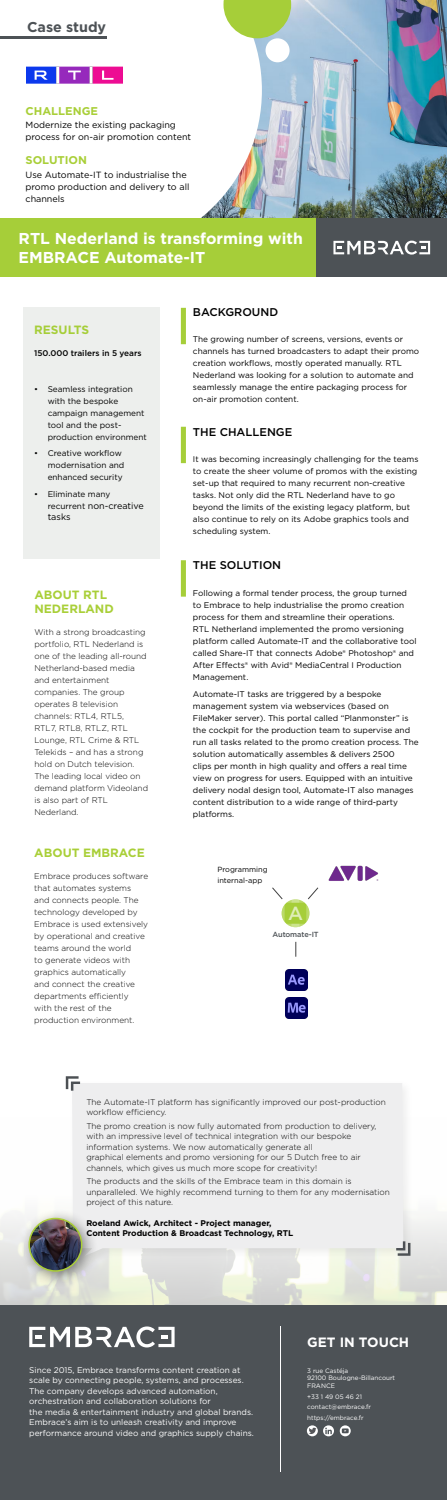
<style>
.page{position:relative;width:447px;height:1500px;background:#fff}
.page>*{position:absolute;margin:0;border:0;box-sizing:border-box;transform-origin:0 0}
.t1{font:500 18.98px "Gotham";color:#fff}
.t2{font:700 15.75px "Gotham";color:#fff}
.t3{font:700 14.25px "Gotham";color:#4d5256}
.t4{font:700 13.5px "Gotham";color:#fff}
.t5{font:700 12px/14.4px "Gotham";color:#a9cf38}
.t6{font:700 12px "Gotham";color:#a6ce39}
.t7{font:500 11.25px "Gotham";color:#000}
.t8{font:700 11.25px "Gotham";color:#a9cf38}
.t9{font:9px/10.8px "Gotham";color:#000}
.t10{font:8.25px/12px "Gotham";color:#000}
.t11{font:300 8.25px/12px "Gotham";color:#000}
.t12{font:8.25px/10.5px "Gotham";color:#fff}
.t13{font:700 8.25px "Gotham";color:#000}
.t14{font:500 8.25px "Gotham";color:#000}
.t15{font:7.43px "Gotham";color:#000}
.t16{font:500 7.35px "Gotham";letter-spacing:-.01em;color:#4d5256}
.t17{font:6.38px "Gotham";color:#fff}
.s1{font-size:8.25px}
</style>
<div class="page">
<img style="left:0;top:1216px;width:446px;height:89px">
<div style="left:68px;top:1079px;width:346px;height:187px;background:#000;opacity:.07"></div>
<div style="left:72px;top:1083px;width:331px;height:173px;background:#eeeeef"></div>
<svg style="left:396px;top:1241px;width:14px;height:15px"></svg>
<div style="left:19px;top:1209px;width:80px;height:79px;background:#000;opacity:.46"></div>
<img style="left:29px;top:1219px;width:53px;height:52px;border-radius:26px">
<div style="left:28px;top:1218px;width:54px;height:54px;border:2px solid #abcf38;border-radius:50%"></div>
<svg style="left:66px;top:1076px;width:14px;height:15px"></svg>
<div style="left:23px;top:307px;width:136px;height:252px;background:#edefed"></div>
<div style="left:181px;top:308px;width:5px;height:36px;background:#a6ce39"></div>
<div style="left:181px;top:427px;width:5px;height:36px;background:#a6ce39"></div>
<div style="left:181px;top:560px;width:5px;height:37px;background:#a6ce39"></div>
<img style="left:262px;top:0;width:184px;height:219px">
<div style="left:265px;top:38px;width:24px;height:24px;background:#fff;border-radius:50%"></div>
<svg style="left:0;top:36px;width:262px;height:183px"></svg>
<div style="left:0;top:219px;width:316px;height:58px;background:#a6ce39"></div>
<img style="left:26px;top:56px;width:96px;height:42px">
<svg style="left:223px;top:0;width:68px;height:38px;background:#afd25b"></svg>
<div style="left:316px;top:219px;width:130px;height:58px;background:#4d5256"></div>
<svg style="left:333px;top:241px;width:97px;height:14px"></svg>
<hr style="left:0;top:36px;width:106px;height:3px;background:#4d5256">
<div style="left:0;top:1305px;width:446px;height:194px;background:#4d5256"></div>
<svg style="left:29px;top:1326px;width:145px;height:21px"></svg>
<hr style="left:280px;top:1326px;width:1px;height:146px;background:#fff">
<svg style="left:307px;top:1425px;width:10px;height:11px"></svg>
<svg style="left:308px;top:1428px;width:8px;height:6px"></svg>
<svg style="left:323px;top:1425px;width:11px;height:11px"></svg>
<svg style="left:325px;top:1428px;width:6px;height:6px"></svg>
<svg style="left:339px;top:1425px;width:11px;height:11px"></svg>
<svg style="left:341px;top:1428px;width:7px;height:5px"></svg>
<img style="left:285px;top:997px;width:22px;height:22px">
<svg style="left:295px;top:942px;width:1px;height:15px"></svg>
<img style="left:285px;top:969px;width:22px;height:22px">
<svg style="left:272px;top:887px;width:46px;height:40px"></svg>
<img style="left:328px;top:865px;width:50px;height:16px">
<p class="t3" style="left:27px;top:18px;width:81px">Case study</p>
<p class="t8" style="left:26px;top:103px;width:74px">CHALLENGE</p>
<p class="t9" style="left:26px;top:119px;width:152px">Modernize the existing packaging</p>
<p class="t9" style="left:26px;top:131px;width:167px">process for on-air promotion content</p>
<p class="t8" style="left:26px;top:153px;width:63px">SOLUTION</p>
<p class="t9" style="left:26px;top:169px;width:163px">Use Automate-IT to industrialise the</p>
<p class="t9" style="left:26px;top:181px;width:165px">promo production and delivery to all</p>
<p class="t9" style="left:26px;top:193px;width:41px">channels</p>
<p class="t2" style="left:19px;top:228px;width:285px">RTL Nederland is transforming with</p>
<p class="t2" style="left:19px;top:247px;width:188px">EMBRACE Automate-IT</p>
<p class="t6" style="left:34px;top:322px;width:56px">RESULTS</p>
<p class="t14" style="left:34px;top:348px;width:109px">150.000 trailers in 5 years</p>
<p class="t10" style="left:48px;top:383px;width:101px;text-indent:-14px">• Seamless integration with the bespoke campaign management tool and the post&shy;production environment</p>
<p class="t10" style="left:48px;top:447px;width:78px;text-indent:-14px">• Creative workflow modernisation and enhanced security</p>
<p class="t10" style="left:34px;top:488px;width:78px">• Eliminate many</p>
<p class="t9" style="left:48px;top:500px;width:98px"><span class="s1">recurrent</span> non-creative tasks</p>
<p class="t5" style="left:34px;top:587px;width:81px">ABOUT RTL<br>NEDERLAND</p>
<p class="t11" style="left:34px;top:626px;width:113px">With a strong broadcasting</p>
<p class="t11" style="left:34px;top:638px;width:114px">portfolio, RTL Nederland is one of the leading all-round</p>
<p class="t11" style="left:34px;top:662px;width:102px">Netherland-based media and entertainment companies. The group operates 8 television</p>
<p class="t11" style="left:34px;top:710px;width:115px">channels: RTL4, RTL5,<br>RTL7, RTL8, RTLZ, RTL<br>Lounge, RTL Crime &amp; RTL<br>Telekids – and has a strong hold on Dutch television.<br>The leading local video on demand platform Videoland is also part of RTL</p>
<p class="t11" style="left:34px;top:806px;width:46px">Nederland.</p>
<p class="t5" style="left:34px;top:846px;width:112px">ABOUT EMBRACE</p>
<p class="t11" style="left:34px;top:870px;width:115px">Embrace produces software</p>
<p class="t11" style="left:34px;top:882px;width:106px">that automates systems and connects people. The</p>
<p class="t11" style="left:34px;top:906px;width:105px">technology developed by</p>
<p class="t11" style="left:34px;top:918px;width:115px">Embrace is used extensively by operational and creative teams around the world<br>to generate videos with graphics automatically<br>and connect the creative departments efficiently</p>
<p class="t11" style="left:34px;top:1002px;width:102px">with the rest of the production environment.</p>
<p class="t7" style="left:193px;top:305px;width:87px">BACKGROUND</p>
<p class="t10" style="left:193px;top:333px;width:227px">The growing number of screens, versions, events or channels has turned broadcasters to adapt their promo creation workflows, mostly operated manually. RTL Nederland was looking for a solution to automate and seamlessly manage the entire packaging process for on-air promotion content.</p>
<p class="t7" style="left:193px;top:425px;width:101px">THE CHALLENGE</p>
<p class="t10" style="left:193px;top:453px;width:227px">It was becoming increasingly challenging for the teams to create the sheer volume of promos with the existing set-up that required to many recurrent non-creative tasks. Not only did the RTL Nederland have to go beyond the limits of the existing legacy platform, but also continue to rely on its Adobe graphics tools and scheduling system.</p>
<p class="t7" style="left:193px;top:558px;width:90px">THE SOLUTION</p>
<p class="t10" style="left:193px;top:587px;width:225px">Following a formal tender process, the group turned to Embrace to help industrialise the promo creation process for them and streamline their operations.<br>RTL Netherland implemented the promo versioning platform called Automate-IT and the collaborative tool called Share-IT that connects Adobe® Photoshop® and After Effects® with Avid® MediaCentral I Production Management.</p>
<p class="t10" style="left:193px;top:688px;width:227px">Automate-IT tasks are triggered by a bespoke management system via webservices (based on FileMaker server). This portal called “Planmonster” is the cockpit for the production team to supervise and run all tasks related to the promo creation process. The solution automatically assembles &amp; delivers 2500</p>
<p class="t10" style="left:193px;top:760px;width:222px">clips per month in high quality and offers a real time view on progress for users. Equipped with an intuitive delivery nodal design tool, Automate-IT also manages content distribution to a wide range of third-party platforms.</p>
<p class="t15" style="left:217px;top:865px;width:52px">Programming</p>
<p class="t15" style="left:217px;top:876px;width:46px">internal-app</p>
<h1 class="t1" style="left:288px;top:901px;width:16px">A</h1>
<p class="t16" style="left:272px;top:929px;width:48px">Automate-IT</p>
<p class="t11" style="left:86px;top:1096px;width:301px;line-height:10.5px">The Automate-IT platform has significantly improved our post-production workflow efficiency.</p>
<p class="t11" style="left:86px;top:1120px;width:291px;line-height:10.5px">The promo creation is now fully automated from production to delivery, with an impressive level of technical integration with our bespoke information systems. We now automatically generate all</p>
<p class="t11" style="left:86px;top:1152px;width:276px;line-height:10.5px">graphical elements and promo versioning for our 5 Dutch free to air channels, which gives us much more scope for creativity!</p>
<p class="t11" style="left:86px;top:1176px;width:305px;line-height:10.5px">The products and the skills of the Embrace team in this domain is unparalleled. We highly recommend turning to them for any modernisation project of this nature.</p>
<p class="t13" style="left:86px;top:1217px;width:186px">Roeland Awick, Architect - Project manager,</p>
<p class="t13" style="left:86px;top:1228px;width:208px">Content Production &amp; Broadcast Technology, RTL</p>
<p class="t12" style="left:29px;top:1364px;width:212px">Since 2015, Embrace transforms content creation at</p>
<p class="t12" style="left:29px;top:1375px;width:216px">scale by connecting people, systems, and processes.</p>
<p class="t12" style="left:29px;top:1385px;width:190px">The company develops advanced automation, orchestration and collaboration solutions for</p>
<p class="t12" style="left:29px;top:1406px;width:226px">the media &amp; entertainment industry and global brands.<br>Embrace’s aim is to unleash creativity and improve performance around video and graphics supply chains.</p>
<p class="t4" style="left:307px;top:1333px;width:103px">GET IN TOUCH</p>
<p class="t17" style="left:307px;top:1366px;width:42px">3 rue Castéja</p>
<p class="t17" style="left:307px;top:1374px;width:89px">92100 Boulogne-Billancourt</p>
<p class="t17" style="left:307px;top:1382px;width:29px">FRANCE</p>
<p class="t17" style="left:307px;top:1392px;width:56px">+33 1 49 05 46 21</p>
<p class="t17" style="left:307px;top:1403px;width:65px">contact@embrace.fr</p>
<p class="t17" style="left:307px;top:1413px;width:58px">https://embrace.fr</p>
</div>
